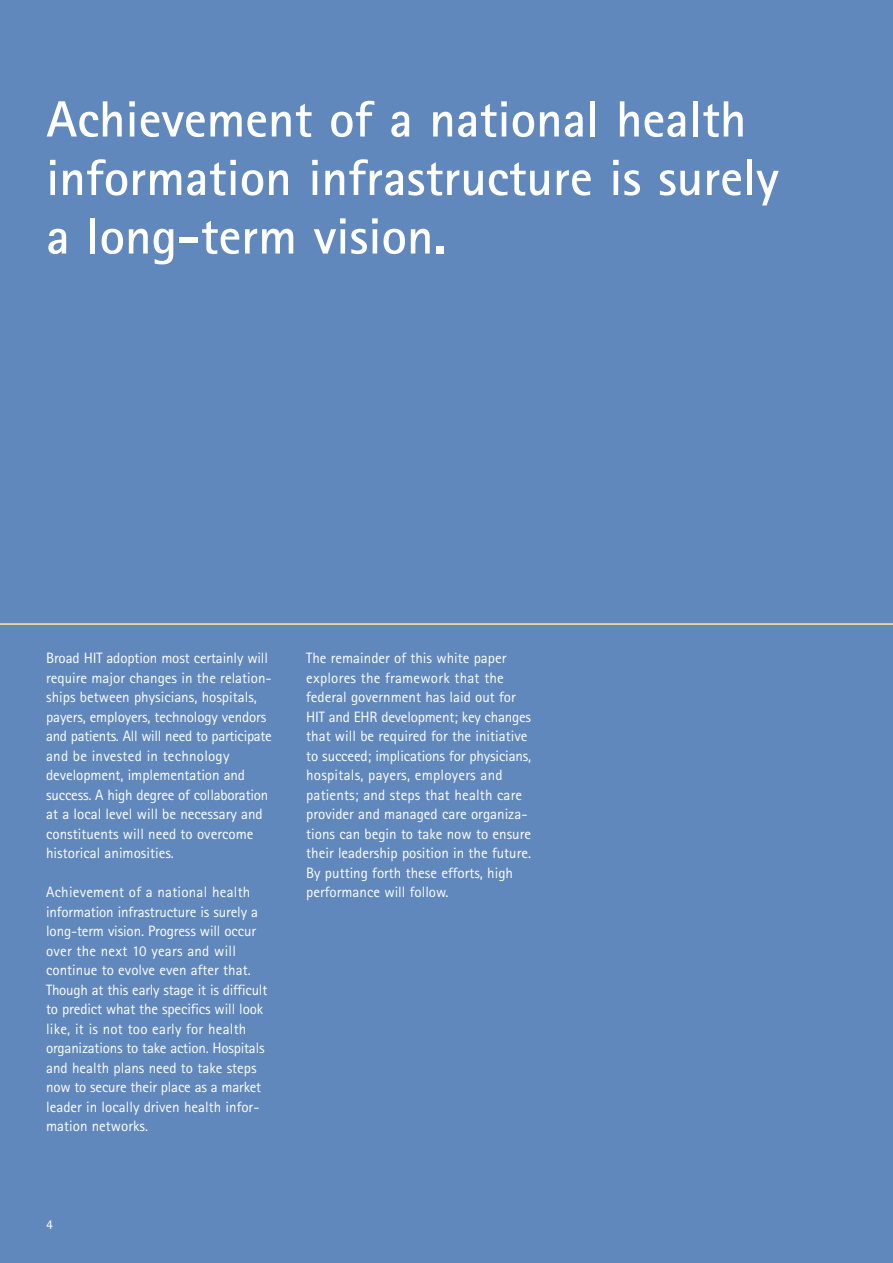
<style>
.page{position:relative;width:893px;height:1263px;background:#6188bc}
.page>*{position:absolute;margin:0;border:0;box-sizing:border-box;transform-origin:0 0}
.t1{font:700 51px/58.5px "Agfa Rotis Sans Serif";color:#fff}
.t2{font:15px/19.5px "Agfa Rotis Sans Serif";color:#fff}
.t3{font:13.5px "Agfa Rotis Sans Serif";color:#fff}
</style>
<div class="page">
<hr style="left:0;top:623px;width:893px;height:2px;background:#ffeb9c">
<h1 class="t1" style="left:46px;top:95px;width:734px">Achievement of a national health information infrastructure is surely a long-term vision.</h1>
<p class="t2" style="left:46px;top:650px;width:227px">Broad HIT adoption most certainly will require major changes in the relation&shy;ships between physicians, hospitals, payers, employers, technology vendors and patients. All will need to participate and be invested in technology development, implementation and success. A high degree of collaboration at a local level will be necessary and constituents will need to overcome historical animosities.</p>
<p class="t2" style="left:46px;top:884px;width:223px">Achievement of a national health information infrastructure is surely a long-term vision. Progress will occur over the next 10 years and will continue to evolve even after that.<br>Though at this early stage it is difficult to predict what the specifics will look like, it is not too early for health organizations to take action. Hospitals and health plans need to take steps now to secure their place as a market leader in locally driven health infor&shy;mation networks.</p>
<p class="t2" style="left:306px;top:650px;width:227px">The remainder of this white paper explores the framework that the federal government has laid out for HIT and EHR development; key changes that will be required for the initiative to succeed; implications for physicians, hospitals, payers, employers and patients; and steps that health care provider and managed care organiza&shy;tions can begin to take now to ensure their leadership position in the future.<br>By putting forth these efforts, high performance will follow.</p>
<p class="t3" style="left:46px;top:1219px;width:8px">4</p>
</div>
